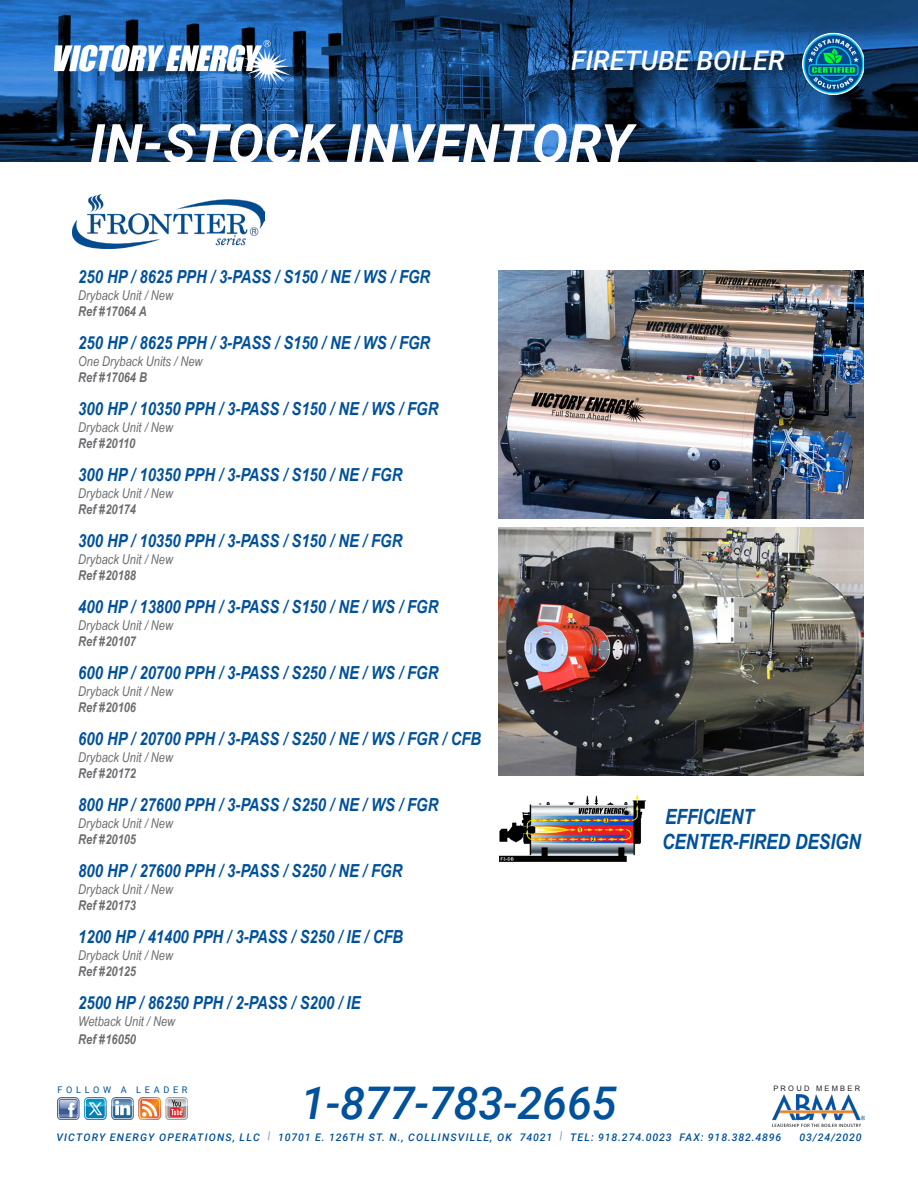
<style>
.page{position:relative;width:918px;height:1188px;background:#fff}
.page>*{position:absolute;margin:0;border:0;box-sizing:border-box;transform-origin:0 0}
.t1{font:italic 700 54px "Roboto";color:#fcfcfc}
.t2{font:italic 500 45px "Roboto";letter-spacing:-.005em;color:#01519b}
.t3{font:italic 500 27px "Roboto";color:#fff}
.t4{font:italic 700 21px "Arial Narrow";color:#01519b}
.t5{font:italic 700 18px "Arial Narrow";color:#01519b}
.t6{font:italic 13.5px/16.5px "Arial Narrow";color:#6c6d70}
.t7{font:italic 500 10.5px "Roboto";letter-spacing:.11em;color:#01519b}
.t8{font:9.15px "Roboto";letter-spacing:.4em;color:#01519b}
.t9{font:7.5px "Arial";letter-spacing:.3em;color:#231f20}
.s1{font-weight:700}
.s2{color:#7b91c4}
</style>
<div class="page">
<img style="left:0;top:0;width:918px;height:162px">
<img style="left:54px;top:40px;width:237px;height:45px">
<img style="left:772px;top:1094px;width:92px;height:32px">
<img style="left:58px;top:1097px;width:129px;height:22px">
<img style="left:803px;top:31px;width:61px;height:63px">
<img style="left:499px;top:270px;width:365px;height:249px">
<img style="left:499px;top:527px;width:365px;height:248px">
<img style="left:73px;top:194px;width:191px;height:54px">
<img style="left:500px;top:794px;width:145px;height:67px">
<p class="t3" style="left:571px;top:42px;width:215px">FIRETUBE BOILER</p>
<h1 class="t1" style="left:90px;top:106px;width:545px">IN-STOCK INVENTORY</h1>
<p class="t5" style="left:78px;top:263px;width:353px">250 HP / 8625 PPH / 3-PASS / S150 / NE / WS / FGR</p>
<p class="t6" style="left:78px;top:286px;width:96px">Dryback Unit / New<br><span class="s1">Ref #17064 A</span></p>
<p class="t5" style="left:78px;top:329px;width:353px">250 HP / 8625 PPH / 3-PASS / S150 / NE / WS / FGR</p>
<p class="t6" style="left:78px;top:352px;width:126px">One Dryback Units / New<br><span class="s1">Ref #17064 B</span></p>
<p class="t5" style="left:78px;top:395px;width:362px">300 HP / 10350 PPH / 3-PASS / S150 / NE / WS / FGR</p>
<p class="t6" style="left:78px;top:418px;width:96px">Dryback Unit / New<br><span class="s1">Ref #20110</span></p>
<p class="t5" style="left:78px;top:461px;width:326px">300 HP / 10350 PPH / 3-PASS / S150 / NE / FGR</p>
<p class="t6" style="left:78px;top:484px;width:96px">Dryback Unit / New<br><span class="s1">Ref #20174</span></p>
<p class="t5" style="left:78px;top:527px;width:326px">300 HP / 10350 PPH / 3-PASS / S150 / NE / FGR</p>
<p class="t6" style="left:78px;top:550px;width:96px">Dryback Unit / New<br><span class="s1">Ref #20188</span></p>
<p class="t5" style="left:78px;top:593px;width:362px">400 HP / 13800 PPH / 3-PASS / S150 / NE / WS / FGR</p>
<p class="t6" style="left:78px;top:616px;width:96px">Dryback Unit / New<br><span class="s1">Ref #20107</span></p>
<p class="t5" style="left:78px;top:659px;width:362px">600 HP / 20700 PPH / 3-PASS / S250 / NE / WS / FGR</p>
<p class="t6" style="left:78px;top:682px;width:96px">Dryback Unit / New<br><span class="s1">Ref #20106</span></p>
<p class="t5" style="left:78px;top:725px;width:404px">600 HP / 20700 PPH / 3-PASS / S250 / NE / WS / FGR / CFB</p>
<p class="t6" style="left:78px;top:748px;width:96px">Dryback Unit / New<br><span class="s1">Ref #20172</span></p>
<p class="t5" style="left:78px;top:791px;width:362px">800 HP / 27600 PPH / 3-PASS / S250 / NE / WS / FGR</p>
<p class="t6" style="left:78px;top:814px;width:96px">Dryback Unit / New<br><span class="s1">Ref #20105</span></p>
<p class="t5" style="left:78px;top:857px;width:326px">800 HP / 27600 PPH / 3-PASS / S250 / NE / FGR</p>
<p class="t6" style="left:78px;top:880px;width:96px">Dryback Unit / New<br><span class="s1">Ref #20173</span></p>
<p class="t5" style="left:78px;top:923px;width:326px">1200 HP / 41400 PPH / 3-PASS / S250 / IE / CFB</p>
<p class="t6" style="left:78px;top:946px;width:96px">Dryback Unit / New<br><span class="s1">Ref #20125</span></p>
<p class="t5" style="left:78px;top:989px;width:284px">2500 HP / 86250 PPH / 2-PASS / S200 / IE</p>
<p class="t6" style="left:78px;top:1012px;width:98px;line-height:18px">Wetback Unit / New<br><span class="s1">Ref #16050</span></p>
<p class="t4" style="left:665px;top:800px;width:90px">EFFICIENT</p>
<p class="t4" style="left:662px;top:826px;width:200px">CENTER-FIRED DESIGN</p>
<p class="t8" style="left:58px;top:1083px;width:131px">FOLLOW A LEADER</p>
<p class="t9" style="left:773px;top:1083px;width:88px">PROUD MEMBER</p>
<h2 class="t2" style="left:301px;top:1072px;width:317px">1-877-783-2665</h2>
<p class="t7" style="left:56px;top:1130px;width:727px">VICTORY ENERGY OPERATIONS, LLC <span class="s2">|</span> 10701 E. 126TH ST. N., COLLINSVILLE, OK 74021 <span class="s2">|</span> TEL: 918.274.0023 FAX: 918.382.4896</p>
<p class="t7" style="left:799px;top:1130px;width:64px">03/24/2020</p>
</div>
